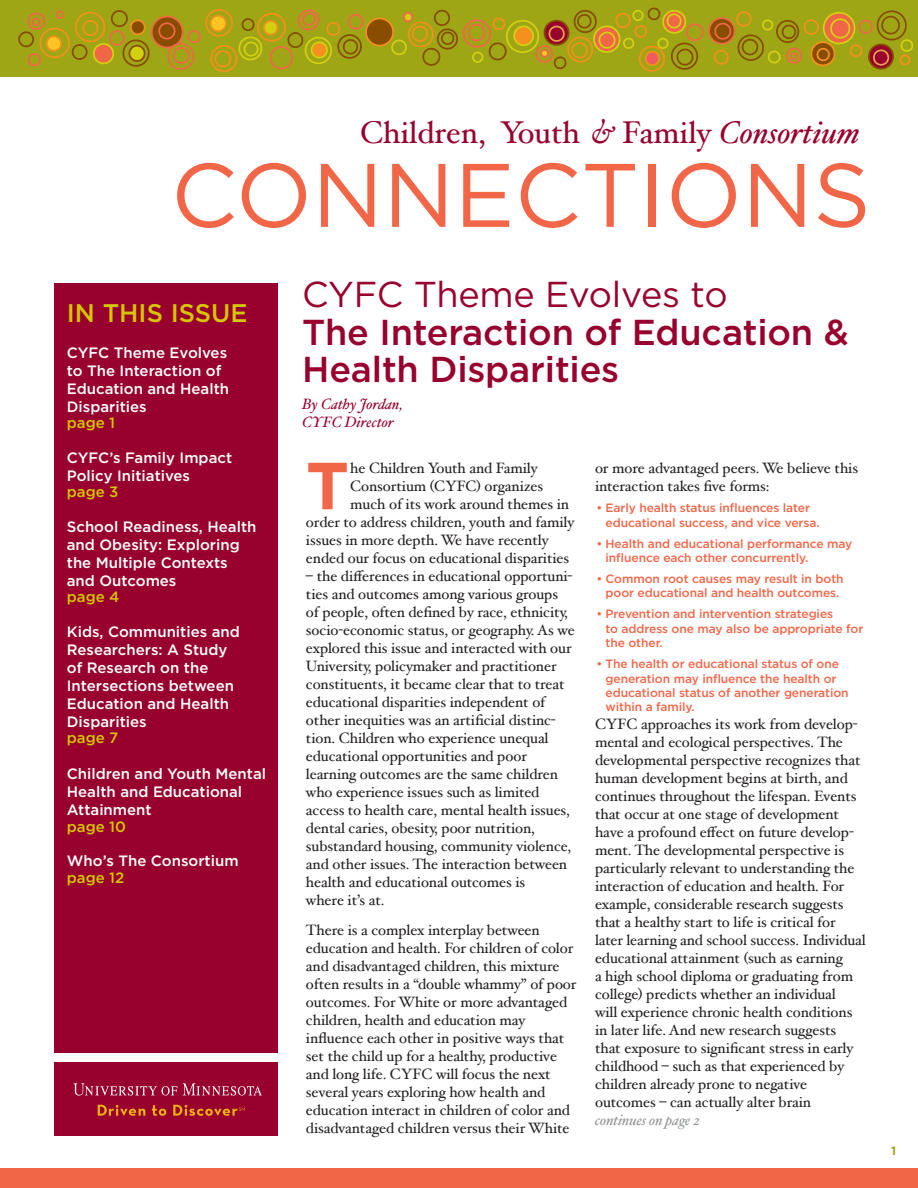
<style>
.page{position:relative;width:918px;height:1188px;background:#fff}
.page>*{position:absolute;margin:0;border:0;box-sizing:border-box;transform-origin:0 0}
.t1{font:90px "Gotham";color:#f26648}
.t2{font:700 66.45px "Gotham";color:#f26648}
.t3{font:500 36px/37.5px "Gotham";letter-spacing:-.005em;color:#98012d}
.t4{font:36px "Gotham";letter-spacing:-.01em;color:#98012d}
.t5{font:31.5px "Hoefler Text";color:#98012d}
.t6{font:500 25.5px "Gotham";color:#d6c501}
.t7{font:15px/18px "Hoefler Text";letter-spacing:-.005em;color:#231f20}
.t8{font:500 15px/18px "Gotham";color:#fff}
.t9{font:500 15px "Gotham";color:#d6c501}
.t10{font:italic 15px/18px "Hoefler Text";color:#98012d}
.t11{font:italic 15px "Hoefler Text";letter-spacing:-.005em;color:#939598}
.t12{font:500 12px/14.4px "Gotham";letter-spacing:-.005em;color:#f26648}
.t13{font:700 12px "Gotham";color:#9ea615}
.s1{font-style:italic}
</style>
<div class="page">
<div style="left:0;top:0;width:918px;height:76px;background:#9ea615"></div>
<svg style="left:18px;top:7px;width:896px;height:66px"></svg>
<div style="left:0;top:1169px;width:918px;height:19px;background:#f26648"></div>
<div style="left:54px;top:284px;width:224px;height:769px;background:#98012d"></div>
<div style="left:54px;top:1062px;width:224px;height:74px;background:#98012d"></div>
<svg style="left:73px;top:1083px;width:189px;height:13px"></svg>
<svg style="left:98px;top:1105px;width:47px;height:11px"></svg>
<svg style="left:152px;top:1105px;width:14px;height:11px"></svg>
<svg style="left:173px;top:1105px;width:72px;height:11px"></svg>
<h3 class="t5" style="left:360px;top:114px;width:501px">Children, Youth <span class="s1">&amp;</span> Family <span class="s1">Consortium</span></h3>
<h1 class="t1" style="left:171px;top:145px;width:701px">CONNECTIONS</h1>
<h3 class="t6" style="left:67px;top:298px;width:182px">IN THIS ISSUE</h3>
<p class="t8" style="left:67px;top:343px;width:164px">CYFC Theme Evolves to The Interaction of<br>Education and Health<br>Disparities</p>
<p class="t9" style="left:67px;top:415px;width:50px">page 1</p>
<p class="t8" style="left:67px;top:448px;width:167px">CYFC’s Family Impact<br>Policy Initiatives</p>
<p class="t9" style="left:67px;top:484px;width:53px">page 3</p>
<p class="t8" style="left:67px;top:517px;width:191px">School Readiness, Health and Obesity: Exploring the Multiple Contexts and Outcomes</p>
<p class="t9" style="left:67px;top:589px;width:54px">page 4</p>
<p class="t8" style="left:67px;top:622px;width:175px">Kids, Communities and<br>Researchers: A Study of Research on the<br>Intersections between<br>Education and Health<br>Disparities</p>
<p class="t9" style="left:67px;top:730px;width:53px">page 7</p>
<p class="t8" style="left:67px;top:765px;width:201px">Children and Youth Mental<br>Health and Educational<br>Attainment</p>
<p class="t9" style="left:67px;top:818px;width:61px">page 10</p>
<p class="t8" style="left:67px;top:852px;width:173px">Who’s The Consortium</p>
<p class="t9" style="left:67px;top:869px;width:59px">page 12</p>
<h3 class="t4" style="left:302px;top:275px;width:427px">CYFC Theme Evolves to</h3>
<h3 class="t3" style="left:302px;top:313px;width:548px">The Interaction of Education &amp;<br>Health Disparities</h3>
<p class="t10" style="left:302px;top:395px;width:102px">By Cathy Jordan,<br>CYFC Director</p>
<h2 class="t2" style="left:306px;top:447px;width:45px">T</h2>
<p class="t7" style="left:350px;top:459px;width:189px">he Children Youth and Family</p>
<p class="t7" style="left:595px;top:459px;width:265px">or more advantaged peers. We believe this interaction takes five forms:</p>
<p class="t12" style="left:606px;top:501px;width:216px;text-indent:-9px">• Early health status influences later educational success, and vice versa.</p>
<p class="t12" style="left:606px;top:536px;width:248px;text-indent:-9px">• Health and educational performance may influence each other concurrently.</p>
<p class="t12" style="left:597px;top:571px;width:249px;text-align:center">• Common root causes may result in both poor educational and health outcomes.</p>
<p class="t12" style="left:606px;top:607px;width:259px;text-indent:-9px">• Prevention and intervention strategies<br>to address one may also be appropriate for the other.</p>
<p class="t12" style="left:606px;top:657px;width:245px;text-indent:-9px">• The health or educational status of one generation may influence the health or educational status of another generation within a family.</p>
<p class="t7" style="left:595px;top:715px;width:272px">CYFC approaches its work from develop&shy;mental and ecological perspectives. The developmental perspective recognizes that human development begins at birth, and continues throughout the lifespan. Events that occur at one stage of development have a profound effect on future develop&shy;ment. The developmental perspective is particularly relevant to understanding the interaction of education and health. For example, considerable research suggests that a healthy start to life is critical for later learning and school success. Individual educational attainment (such as earning<br>a high school diploma or graduating from college) predicts whether an individual<br>will experience chronic health conditions in later life. And new research suggests that exposure to significant stress in early childhood – such as that experienced by children already prone to negative outcomes – can actually alter brain</p>
<p class="t11" style="left:595px;top:1112px;width:107px">continues on page 2</p>
<p class="t7" style="left:350px;top:477px;width:194px">Consortium (CYFC) organizes</p>
<p class="t7" style="left:350px;top:495px;width:220px">much of its work around themes in</p>
<p class="t7" style="left:306px;top:513px;width:270px">order to address children, youth and family</p>
<p class="t7" style="left:306px;top:531px;width:244px">issues in more depth. We have recently</p>
<p class="t7" style="left:306px;top:549px;width:265px">ended our focus on educational disparities</p>
<p class="t7" style="left:306px;top:567px;width:270px">– the differences in educational opportuni&shy;ties and outcomes among various groups of people, often defined by race, ethnicity, socio-economic status, or geography. As we explored this issue and interacted with our University, policymaker and practitioner constituents, it became clear that to treat educational disparities independent of other inequities was an artificial distinc&shy;tion. Children who experience unequal educational opportunities and poor learning outcomes are the same children who experience issues such as limited access to health care, mental health issues, dental caries, obesity, poor nutrition, substandard housing, community violence, and other issues. The interaction between health and educational outcomes is<br>where it’s at.</p>
<p class="t7" style="left:306px;top:921px;width:272px">There is a complex interplay between education and health. For children of color and disadvantaged children, this mixture often results in a “double whammy” of poor outcomes. For White or more advantaged children, health and education may influence each other in positive ways that set the child up for a healthy, productive and long life. CYFC will focus the next several years exploring how health and education interact in children of color and disadvantaged children versus their White</p>
<p class="t13" style="left:891px;top:1144px;width:7px">1</p>
</div>
